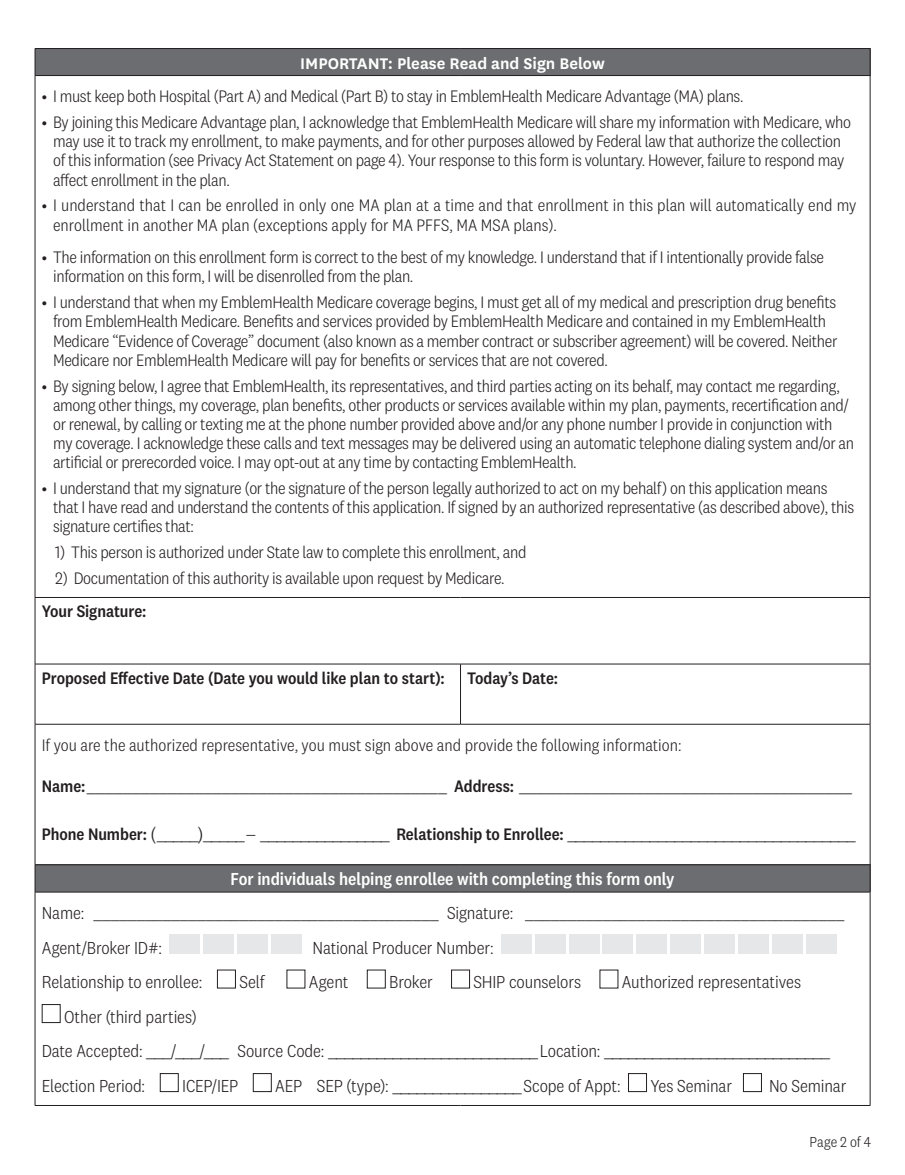
<style>
.page{position:relative;width:905px;height:1175px;background:#fff}
.page>*{position:absolute;margin:0;border:0;box-sizing:border-box;transform-origin:0 0}
.t1{font:300 18px/34.5px "National 2 Narrow";letter-spacing:-.005em;color:#231f20}
.t2{font:300 18px "Helvetica";color:#231f20}
.t3{font:500 18px "National 2 Narrow";letter-spacing:-.005em;color:#fff}
.t4{font:600 18px "National";color:#fff}
.t5{font:300 17.25px/19.2px "National 2 Narrow";letter-spacing:-.02em;color:#231f20}
.t6{font:300 17.25px/19.2px "National 2 Narrow";color:#231f20}
.t7{font:300 17.25px "Helvetica";color:#231f20}
.t8{font:500 17.25px "National 2 Narrow";color:#231f20}
.t9{font:300 15px "National 2 Narrow";color:#231f20}
.s1{font-family:"National 2 Narrow";font-weight:500;font-size:17.25px}
.s2{font-family:"National 2 Narrow";font-size:18px}
.s3{font-family:"Helvetica"}
</style>
<div class="page">
<div style="left:35px;top:49px;width:835px;height:27px;background:#6c6d70"></div>
<div style="left:35px;top:864px;width:835px;height:28px;background:#6c6d70"></div>
<hr style="left:35px;top:864px;width:425px;height:1px;background:#231f20">
<svg style="left:35px;top:865px;width:1px;height:26px"></svg>
<hr style="left:460px;top:864px;width:410px;height:1px;background:#231f20">
<svg style="left:869px;top:865px;width:1px;height:26px"></svg>
<hr style="left:35px;top:891px;width:425px;height:1px;background:#231f20">
<hr style="left:460px;top:891px;width:410px;height:1px;background:#231f20">
<hr style="left:35px;top:48px;width:425px;height:1px;background:#231f20">
<svg style="left:35px;top:49px;width:1px;height:26px"></svg>
<hr style="left:460px;top:48px;width:410px;height:1px;background:#231f20">
<svg style="left:869px;top:49px;width:1px;height:26px"></svg>
<hr style="left:35px;top:75px;width:425px;height:1px;background:#231f20">
<hr style="left:35px;top:76px;width:1px;height:521px;background:#231f20">
<hr style="left:460px;top:75px;width:410px;height:1px;background:#231f20">
<hr style="left:869px;top:76px;width:1px;height:521px;background:#231f20">
<hr style="left:35px;top:597px;width:425px;height:1px;background:#231f20">
<hr style="left:35px;top:597px;width:1px;height:67px;background:#231f20">
<hr style="left:460px;top:597px;width:410px;height:1px;background:#231f20">
<hr style="left:869px;top:597px;width:1px;height:67px;background:#231f20">
<hr style="left:35px;top:663px;width:425px;height:1px;background:#231f20">
<hr style="left:35px;top:664px;width:1px;height:60px;background:#231f20">
<hr style="left:460px;top:663px;width:410px;height:1px;background:#231f20">
<hr style="left:460px;top:664px;width:1px;height:60px;background:#231f20">
<hr style="left:869px;top:664px;width:1px;height:60px;background:#231f20">
<hr style="left:35px;top:724px;width:425px;height:1px;background:#231f20">
<hr style="left:35px;top:724px;width:1px;height:140px;background:#231f20">
<hr style="left:460px;top:724px;width:410px;height:1px;background:#231f20">
<hr style="left:869px;top:724px;width:1px;height:140px;background:#231f20">
<hr style="left:35px;top:892px;width:1px;height:213px;background:#231f20">
<hr style="left:869px;top:892px;width:1px;height:213px;background:#231f20">
<hr style="left:35px;top:1105px;width:425px;height:1px;background:#231f20">
<hr style="left:460px;top:1105px;width:410px;height:1px;background:#231f20">
<div style="left:169px;top:934px;width:31px;height:20px;background:#e6e7e9"></div>
<div style="left:203px;top:934px;width:31px;height:20px;background:#e6e7e9"></div>
<div style="left:237px;top:934px;width:30px;height:20px;background:#e6e7e9"></div>
<div style="left:271px;top:934px;width:30px;height:20px;background:#e6e7e9"></div>
<div style="left:501px;top:934px;width:30px;height:20px;background:#e6e7e9"></div>
<div style="left:535px;top:934px;width:30px;height:20px;background:#e6e7e9"></div>
<div style="left:569px;top:934px;width:30px;height:20px;background:#e6e7e9"></div>
<div style="left:602px;top:934px;width:31px;height:20px;background:#e6e7e9"></div>
<div style="left:636px;top:934px;width:31px;height:20px;background:#e6e7e9"></div>
<div style="left:670px;top:934px;width:31px;height:20px;background:#e6e7e9"></div>
<div style="left:704px;top:934px;width:30px;height:20px;background:#e6e7e9"></div>
<div style="left:738px;top:934px;width:30px;height:20px;background:#e6e7e9"></div>
<div style="left:772px;top:934px;width:30px;height:20px;background:#e6e7e9"></div>
<div style="left:806px;top:934px;width:30px;height:20px;background:#e6e7e9"></div>
<svg style="left:41px;top:969px;width:721px;height:123px"></svg>
<p class="t4" style="left:300px;top:51px;width:306px">IMPORTANT: Please Read and Sign Below</p>
<p class="t5" style="left:42px;top:87px;width:703px">• I must keep both Hospital (Part A) and Medical (Part B) to stay in EmblemHealth Medicare Advantage (MA) plans.</p>
<p class="t5" style="left:53px;top:113px;width:799px;text-indent:-11px">• By joining this Medicare Advantage plan, I acknowledge that EmblemHealth Medicare will share my information with Medicare, who may use it to track my enrollment, to make payments, and for other purposes allowed by Federal law that authorize the collection of this information (see Privacy Act Statement on page 4). Your response to this form is voluntary. However, failure to respond may afect enrollment in the plan.</p>
<p class="t6" style="left:53px;top:196px;width:805px;text-indent:-11px">• I understand that I can be enrolled in only one MA plan at a time and that enrollment in this plan will automatically end my enrollment in another MA plan (exceptions apply for MA PFFS, MA MSA plans).</p>
<p class="t5" style="left:53px;top:248px;width:772px;text-indent:-11px">• The information on this enrollment form is correct to the best of my knowledge. I understand that if I intentionally provide false information on this form, I will be disenrolled from the plan.</p>
<p class="t5" style="left:53px;top:293px;width:785px;text-indent:-11px">• I understand that when my EmblemHealth Medicare coverage begins, I must get all of my medical and prescription drug benefts from EmblemHealth Medicare. Benefts and services provided by EmblemHealth Medicare and contained in my EmblemHealth Medicare “Evidence of Coverage” document (also known as a member contract or subscriber agreement) will be covered. Neither Medicare nor EmblemHealth Medicare will pay for benefts or services that are not covered.</p>
<p class="t5" style="left:53px;top:376px;width:802px;text-indent:-11px">• By signing below, I agree that EmblemHealth, its representatives, and third parties acting on its behalf, may contact me regarding, among other things, my coverage, plan benefts, other products or services available within my plan, payments, recertifcation and/ or renewal, by calling or texting me at the phone number provided above and/or any phone number I provide in conjunction with my coverage. I acknowledge these calls and text messages may be delivered using an automatic telephone dialing system and/or an artifcial or prerecorded voice. I may opt-out at any time by contacting EmblemHealth.</p>
<p class="t5" style="left:53px;top:478px;width:802px;text-indent:-11px">• I understand that my signature (or the signature of the person legally authorized to act on my behalf) on this application means that I have read and understand the contents of this application. If signed by an authorized representative (as described above), this signature certifes that:</p>
<p class="t5" style="left:55px;top:542px;width:472px">1) This person is authorized under State law to complete this enrollment, and</p>
<p class="t5" style="left:55px;top:568px;width:450px">2) Documentation of this authority is available upon request by Medicare.</p>
<p class="t8" style="left:42px;top:601px;width:106px">Your Signature:</p>
<p class="t8" style="left:42px;top:668px;width:404px">Proposed Efective Date (Date you would like plan to start):</p>
<p class="t8" style="left:467px;top:668px;width:92px">Today’s Date:</p>
<p class="t6" style="left:42px;top:735px;width:641px">If you are the authorized representative, you must sign above and provide the following information:</p>
<p class="t2" style="left:42px;top:770px;width:811px"><span class="s1">Name:</span>________________________________________ <span class="s1">Address:</span> _____________________________________</p>
<p class="t2" style="left:42px;top:818px;width:815px"><span class="s1">Phone Number:</span> (_____)_____– ________________ <span class="s1">Relationship to Enrollee:</span> ___________________________________</p>
<p class="t3" style="left:230px;top:868px;width:445px">For individuals helping enrollee with completing this form only</p>
<p class="t7" style="left:42px;top:898px;width:804px"><span class="s2">Name:</span> ________________________________________ <span class="s2">Signature:</span> _____________________________________</p>
<p class="t1" style="left:42px;top:930px;width:122px">Agent/Broker ID#:</p>
<p class="t1" style="left:312px;top:930px;width:183px">National Producer Number:</p>
<p class="t1" style="left:42px;top:965px;width:162px">Relationship to enrollee:</p>
<p class="t1" style="left:239px;top:965px;width:27px">Self</p>
<p class="t1" style="left:309px;top:965px;width:41px">Agent</p>
<p class="t1" style="left:389px;top:965px;width:45px">Broker</p>
<p class="t1" style="left:473px;top:965px;width:109px">SHIP counselors</p>
<p class="t1" style="left:622px;top:965px;width:181px">Authorized representatives</p>
<p class="t1" style="left:42px;top:999px;width:789px;text-indent:22px">Other (third parties)<br>Date Accepted: <span class="s3">___</span>/<span class="s3">___</span>/<span class="s3">___</span> Source Code: <span class="s3">__________________________</span> Location: <span class="s3">____________________________<br></span>Election Period:</p>
<p class="t1" style="left:182px;top:1068px;width:57px">ICEP/IEP</p>
<p class="t1" style="left:275px;top:1068px;width:347px">AEP SEP (type): <span class="s3">________________</span> Scope of Appt:</p>
<p class="t1" style="left:650px;top:1068px;width:83px">Yes Seminar</p>
<p class="t1" style="left:769px;top:1068px;width:79px">No Seminar</p>
<p class="t9" style="left:809px;top:1134px;width:63px">Page 2 of 4</p>
</div>
